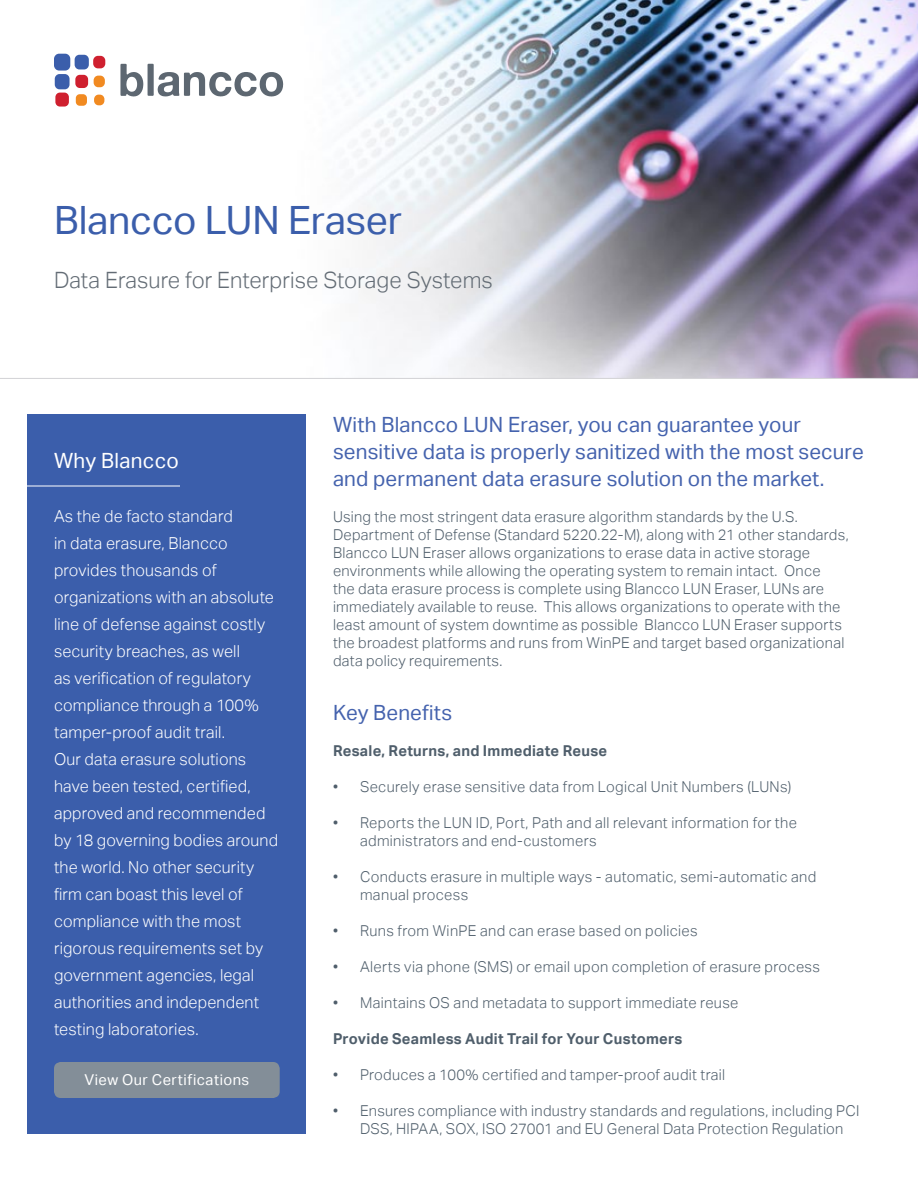
<style>
.page{position:relative;width:918px;height:1188px;background:#fff}
.page>*{position:absolute;margin:0;border:0;box-sizing:border-box;transform-origin:0 0}
.t1{font:39px "Aktiv Grotesk";letter-spacing:-.005em;color:#3b5eab}
.t2{font:300 22.5px "Aktiv Grotesk";color:#636c75}
.t3{font:21px/27px "Aktiv Grotesk";letter-spacing:.01em;color:#4563ae}
.t4{font:21px "Aktiv Grotesk";letter-spacing:.015em;color:#fff}
.t5{font:300 16.5px/27px "Aktiv Grotesk";letter-spacing:.01em;color:#fff}
.t6{font:300 15px/18px "Aktiv Grotesk";letter-spacing:.02em;color:#4f5e6b}
.t7{font:700 15px "Aktiv Grotesk";letter-spacing:.02em;color:#4f5e6b}
.t8{font:15px "Aktiv Grotesk";letter-spacing:.035em;color:#fff}
</style>
<div class="page">
<img style="left:54px;top:0;width:864px;height:378px">
<svg style="left:120px;top:64px;width:163px;height:32px"></svg>
<div style="left:76px;top:94px;width:11px;height:12px;background:#f18a21;border-radius:4px"></div>
<div style="left:94px;top:95px;width:10px;height:10px;background:#f18a21;border-radius:5px"></div>
<div style="left:94px;top:76px;width:11px;height:11px;background:#f18a21;border-radius:5px"></div>
<div style="left:55px;top:74px;width:15px;height:15px;background:#3b5eab;border-radius:5px"></div>
<div style="left:54px;top:54px;width:16px;height:17px;background:#3b5eab;border-radius:5px"></div>
<div style="left:75px;top:55px;width:14px;height:14px;background:#3b5eab;border-radius:5px"></div>
<div style="left:55px;top:93px;width:14px;height:14px;background:#cf202f;border-radius:5px"></div>
<div style="left:75px;top:75px;width:13px;height:13px;background:#cf202f;border-radius:5px"></div>
<div style="left:93px;top:56px;width:12px;height:12px;background:#cf202f;border-radius:5px"></div>
<div style="left:27px;top:414px;width:279px;height:720px;background:#3b5eab"></div>
<hr style="left:27px;top:486px;width:153px;height:1px;background:#fff">
<div style="left:54px;top:1062px;width:226px;height:36px;background:#838e98;border-radius:7px"></div>
<hr style="left:0;top:378px;width:918px;height:1px;background:#d2d2d5">
<h1 class="t1" style="left:54px;top:198px;width:350px">Blancco LUN Eraser</h1>
<h2 class="t2" style="left:54px;top:267px;width:440px">Data Erasure for Enterprise Storage Systems</h2>
<h3 class="t4" style="left:54px;top:448px;width:126px">Why Blancco</h3>
<p class="t5" style="left:54px;top:503px;width:226px">As the de facto standard<br>in data erasure, Blancco provides thousands of organizations with an absolute line of defense against costly security breaches, as well<br>as verification of regulatory compliance through a 100% tamper-proof audit trail.<br>Our data erasure solutions have been tested, certified, approved and recommended by 18 governing bodies around the world. No other security firm can boast this level of compliance with the most rigorous requirements set by government agencies, legal authorities and independent testing laboratories.</p>
<p class="t8" style="left:84px;top:1071px;width:166px">View Our Certifications</p>
<h3 class="t3" style="left:333px;top:411px;width:532px">With Blancco LUN Eraser, you can guarantee your sensitive data is properly sanitized with the most secure and permanent data erasure solution on the market.</h3>
<p class="t6" style="left:333px;top:508px;width:517px">Using the most stringent data erasure algorithm standards by the U.S.<br>Department of Defense (Standard 5220.22-M), along with 21 other standards, Blancco LUN Eraser allows organizations to erase data in active storage environments while allowing the operating system to remain intact. Once<br>the data erasure process is complete using Blancco LUN Eraser, LUNs are immediately available to reuse. This allows organizations to operate with the least amount of system downtime as possible Blancco LUN Eraser supports the broadest platforms and runs from WinPE and target based organizational data policy requirements.</p>
<h3 class="t3" style="left:333px;top:699px;width:121px">Key Benefits</h3>
<p class="t7" style="left:333px;top:742px;width:276px">Resale, Returns, and Immediate Reuse</p>
<p class="t6" style="left:333px;top:778px;width:460px">• Securely erase sensitive data from Logical Unit Numbers (LUNs)</p>
<p class="t6" style="left:360px;top:814px;width:439px;text-indent:-27px">• Reports the LUN ID, Port, Path and all relevant information for the administrators and end-customers</p>
<p class="t6" style="left:360px;top:868px;width:458px;text-indent:-27px">• Conducts erasure in multiple ways - automatic, semi-automatic and manual process</p>
<p class="t6" style="left:333px;top:922px;width:366px">• Runs from WinPE and can erase based on policies</p>
<p class="t6" style="left:333px;top:958px;width:489px">• Alerts via phone (SMS) or email upon completion of erasure process</p>
<p class="t6" style="left:333px;top:994px;width:407px">• Maintains OS and metadata to support immediate reuse</p>
<p class="t7" style="left:333px;top:1030px;width:351px">Provide Seamless Audit Trail for Your Customers</p>
<p class="t6" style="left:333px;top:1066px;width:394px">• Produces a 100% certified and tamper-proof audit trail</p>
<p class="t6" style="left:360px;top:1102px;width:501px;text-indent:-27px">• Ensures compliance with industry standards and regulations, including PCI<br>DSS, HIPAA, SOX, ISO 27001 and EU General Data Protection Regulation</p>
</div>
